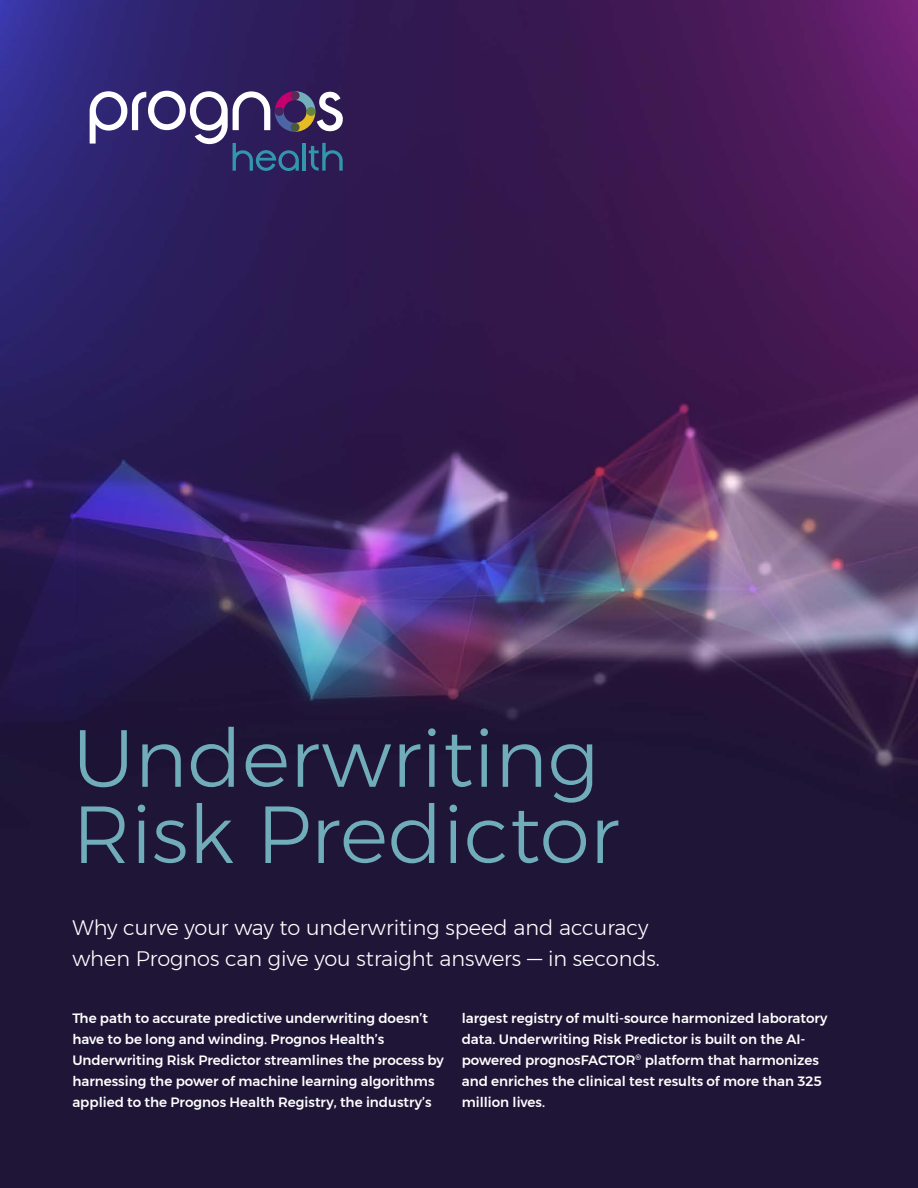
<style>
.page{position:relative;width:918px;height:1188px;background:#fff}
.page>*{position:absolute;margin:0;border:0;box-sizing:border-box;transform-origin:0 0}
.t1{font:300 80.85px/76.2px "Montserrat";color:#70acba}
.t2{font:300 20.85px/31.2px "Montserrat";color:#fff}
.t3{font:500 13.5px/21px "Montserrat";color:#fff}
</style>
<div class="page">
<div style="left:0;top:1107px;width:918px;height:81px;background:#1f1537"></div>
<img style="left:0;top:0;width:918px;height:1107px">
<svg style="left:90px;top:91px;width:253px;height:80px;background:#554e81"></svg>
<div style="left:291px;top:91px;width:9px;height:9px;background:#5a2b56;border-radius:50%"></div>
<div style="left:275px;top:107px;width:9px;height:9px;background:#442761;border-radius:50%"></div>
<div style="left:291px;top:123px;width:9px;height:9px;background:#4a5a3f;border-radius:50%"></div>
<div style="left:307px;top:107px;width:8px;height:9px;background:#658441;border-radius:50%"></div>
<h1 class="t1" style="left:72px;top:719px;width:548px">Underwriting<br>Risk Predictor</h1>
<h2 class="t2" style="left:72px;top:912px;width:589px">Why curve your way to underwriting speed and accuracy when Prognos can give you straight answers — in seconds.</h2>
<p class="t3" style="left:72px;top:1008px;width:373px">The path to accurate predictive underwriting doesn’t have to be long and winding. Prognos Health’s Underwriting Risk Predictor streamlines the process by harnessing the power of machine learning algorithms applied to the Prognos Health Registry, the industry’s</p>
<p class="t3" style="left:462px;top:1008px;width:367px">largest registry of multi-source harmonized laboratory data. Underwriting Risk Predictor is built on the AI&shy;powered prognosFACTOR<sup>®</sup> platform that harmonizes and enriches the clinical test results of more than 325 million lives.</p>
</div>
